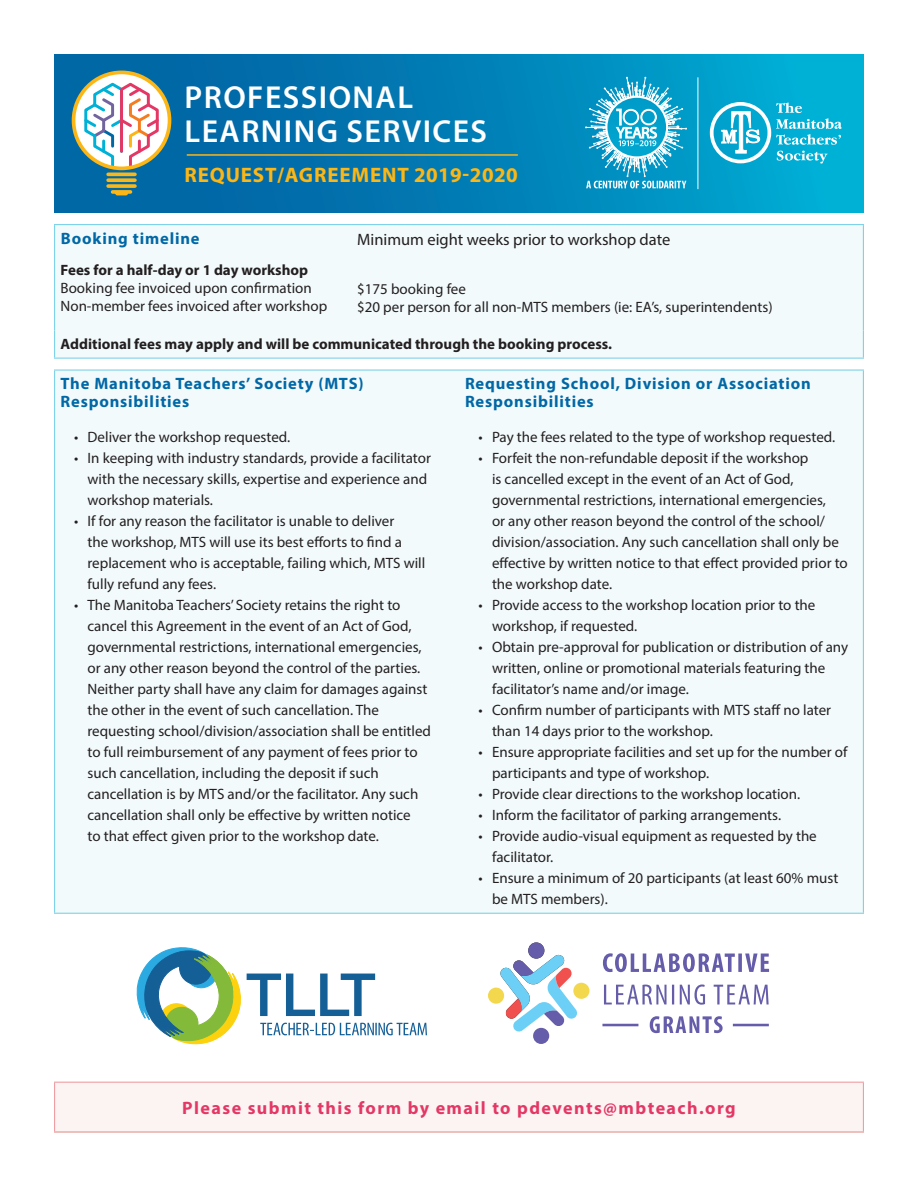
<style>
.page{position:relative;width:918px;height:1188px;background:#fff}
.page>*{position:absolute;margin:0;border:0;box-sizing:border-box;transform-origin:0 0}
.t1{font:600 31.95px/33.6px "Myriad Pro";letter-spacing:.045em;color:#fff}
.t2{font:700 21px "Myriad Pro";letter-spacing:.04em;color:#fcb615}
.t3{font:700 18px "Myriad Pro";letter-spacing:.08em;color:#e33865}
.t4{font:700 16.5px/18px "Myriad Pro";letter-spacing:.05em;color:#0168a6}
.t5{font:16.5px "Myriad Pro";color:#231f20}
.t6{font:15px/21px "Myriad Pro";color:#231f20}
.t7{font:700 15px "Myriad Pro";color:#231f20}
</style>
<div class="page">
<div style="left:55px;top:1082px;width:808px;height:50px;background:#fcf4f3"></div>
<hr style="left:54px;top:1131px;width:810px;height:2px;background:#e1928f">
<hr style="left:54px;top:1082px;width:810px;height:1px;background:#ef9fa4">
<hr style="left:54px;top:1083px;width:1px;height:48px;background:#ef9fa4">
<hr style="left:863px;top:1083px;width:1px;height:48px;background:#ef9fa4">
<div style="left:54px;top:54px;width:810px;height:158px;background:linear-gradient(to right,#02599d,#00add4)"></div>
<svg style="left:70px;top:69px;width:103px;height:128px"></svg>
<svg style="left:710px;top:102px;width:132px;height:62px"></svg>
<hr style="left:698px;top:77px;width:1px;height:112px;background:#fff">
<svg style="left:585px;top:77px;width:102px;height:111px;background:#42b2d4"></svg>
<hr style="left:187px;top:154px;width:331px;height:2px;background:#fcb615">
<div style="left:55px;top:225px;width:808px;height:133px;background:#f2fafc"></div>
<hr style="left:54px;top:225px;width:1px;height:106px;background:#7fd2e8">
<svg style="left:54px;top:331px;width:1px;height:27px"></svg>
<hr style="left:54px;top:224px;width:297px;height:1px;background:#7fd2e8">
<hr style="left:351px;top:224px;width:513px;height:1px;background:#7fd2e8">
<hr style="left:863px;top:225px;width:1px;height:106px;background:#7fd2e8">
<svg style="left:863px;top:331px;width:1px;height:27px"></svg>
<hr style="left:54px;top:358px;width:297px;height:1px;background:#7fd2e8">
<hr style="left:351px;top:358px;width:513px;height:1px;background:#7fd2e8">
<div style="left:55px;top:371px;width:808px;height:542px;background:#f2fafc"></div>
<hr style="left:54px;top:371px;width:1px;height:542px;background:#7fd2e8">
<hr style="left:54px;top:369px;width:405px;height:2px;background:#7fd2e8">
<hr style="left:459px;top:369px;width:405px;height:2px;background:#7fd2e8">
<hr style="left:863px;top:371px;width:1px;height:542px;background:#7fd2e8">
<hr style="left:54px;top:913px;width:405px;height:1px;background:#7fd2e8">
<hr style="left:459px;top:913px;width:405px;height:1px;background:#7fd2e8">
<svg style="left:136px;top:947px;width:291px;height:98px"></svg>
<svg style="left:488px;top:942px;width:101px;height:102px"></svg>
<hr style="left:733px;top:1024px;width:36px;height:2px;background:#655da9">
<hr style="left:602px;top:1024px;width:36px;height:2px;background:#655da9">
<svg style="left:650px;top:1016px;width:73px;height:17px"></svg>
<svg style="left:604px;top:984px;width:165px;height:21px"></svg>
<svg style="left:603px;top:953px;width:166px;height:19px"></svg>
<p class="t1" style="left:185px;top:80px;width:304px">PROFESSIONAL<br>LEARNING SERVICES</p>
<p class="t2" style="left:184px;top:161px;width:335px">REQUEST/AGREEMENT 2019-2020</p>
<p class="t4" style="left:61px;top:229px;width:140px">Booking timeline</p>
<p class="t7" style="left:61px;top:260px;width:249px">Fees for a half-day or 1 day workshop</p>
<p class="t6" style="left:61px;top:277px;width:253px">Booking fee invoiced upon confirmation</p>
<p class="t6" style="left:61px;top:295px;width:268px">Non-member fees invoiced after workshop</p>
<p class="t5" style="left:357px;top:229px;width:315px">Minimum eight weeks prior to workshop date</p>
<p class="t6" style="left:357px;top:279px;width:110px">$175 booking fee</p>
<p class="t6" style="left:357px;top:297px;width:417px">$20 per person for all non-MTS members (ie: EA’s, superintendents)</p>
<p class="t7" style="left:61px;top:334px;width:553px">Additional fees may apply and will be communicated through the booking process.</p>
<p class="t4" style="left:61px;top:374px;width:305px">The Manitoba Teachers’ Society (MTS)<br>Responsibilities</p>
<p class="t6" style="left:74px;top:426px;width:218px">• Deliver the workshop requested.</p>
<p class="t6" style="left:88px;top:447px;width:345px;text-indent:-14px">• In keeping with industry standards, provide a facilitator with the necessary skills, expertise and experience and workshop materials.</p>
<p class="t6" style="left:88px;top:510px;width:339px;text-indent:-14px">• If for any reason the facilitator is unable to deliver<br>the workshop, MTS will use its best efforts to find a replacement who is acceptable, failing which, MTS will fully refund any fees.</p>
<p class="t6" style="left:88px;top:594px;width:345px;text-indent:-14px">• The Manitoba Teachers’ Society retains the right to cancel this Agreement in the event of an Act of God, governmental restrictions, international emergencies, or any other reason beyond the control of the parties.<br>Neither party shall have any claim for damages against the other in the event of such cancellation. The requesting school/division/association shall be entitled to full reimbursement of any payment of fees prior to such cancellation, including the deposit if such cancellation is by MTS and/or the facilitator. Any such cancellation shall only be effective by written notice<br>to that effect given prior to the workshop date.</p>
<p class="t4" style="left:465px;top:374px;width:347px">Requesting School, Division or Association<br>Responsibilities</p>
<p class="t6" style="left:479px;top:426px;width:358px">• Pay the fees related to the type of workshop requested.</p>
<p class="t6" style="left:492px;top:447px;width:357px;text-indent:-14px">• Forfeit the non-refundable deposit if the workshop<br>is cancelled except in the event of an Act of God, governmental restrictions, international emergencies,<br>or any other reason beyond the control of the school/ division/association. Any such cancellation shall only be effective by written notice to that effect provided prior to the workshop date.</p>
<p class="t6" style="left:492px;top:594px;width:325px;text-indent:-14px">• Provide access to the workshop location prior to the workshop, if requested.</p>
<p class="t6" style="left:492px;top:636px;width:358px;text-indent:-14px">• Obtain pre-approval for publication or distribution of any written, online or promotional materials featuring the facilitator’s name and/or image.</p>
<p class="t6" style="left:492px;top:699px;width:341px;text-indent:-14px">• Confirm number of participants with MTS staff no later than 14 days prior to the workshop.</p>
<p class="t6" style="left:492px;top:741px;width:357px;text-indent:-14px">• Ensure appropriate facilities and set up for the number of participants and type of workshop.</p>
<p class="t6" style="left:479px;top:783px;width:323px">• Provide clear directions to the workshop location.</p>
<p class="t6" style="left:479px;top:804px;width:304px">• Inform the facilitator of parking arrangements.</p>
<p class="t6" style="left:492px;top:825px;width:326px;text-indent:-14px">• Provide audio-visual equipment as requested by the facilitator.</p>
<p class="t6" style="left:492px;top:867px;width:348px;text-indent:-14px">• Ensure a minimum of 20 participants (at least 60% must be MTS members).</p>
<p class="t3" style="left:182px;top:1096px;width:555px">Please submit this form by email to pdevents@mbteach.org</p>
</div>
